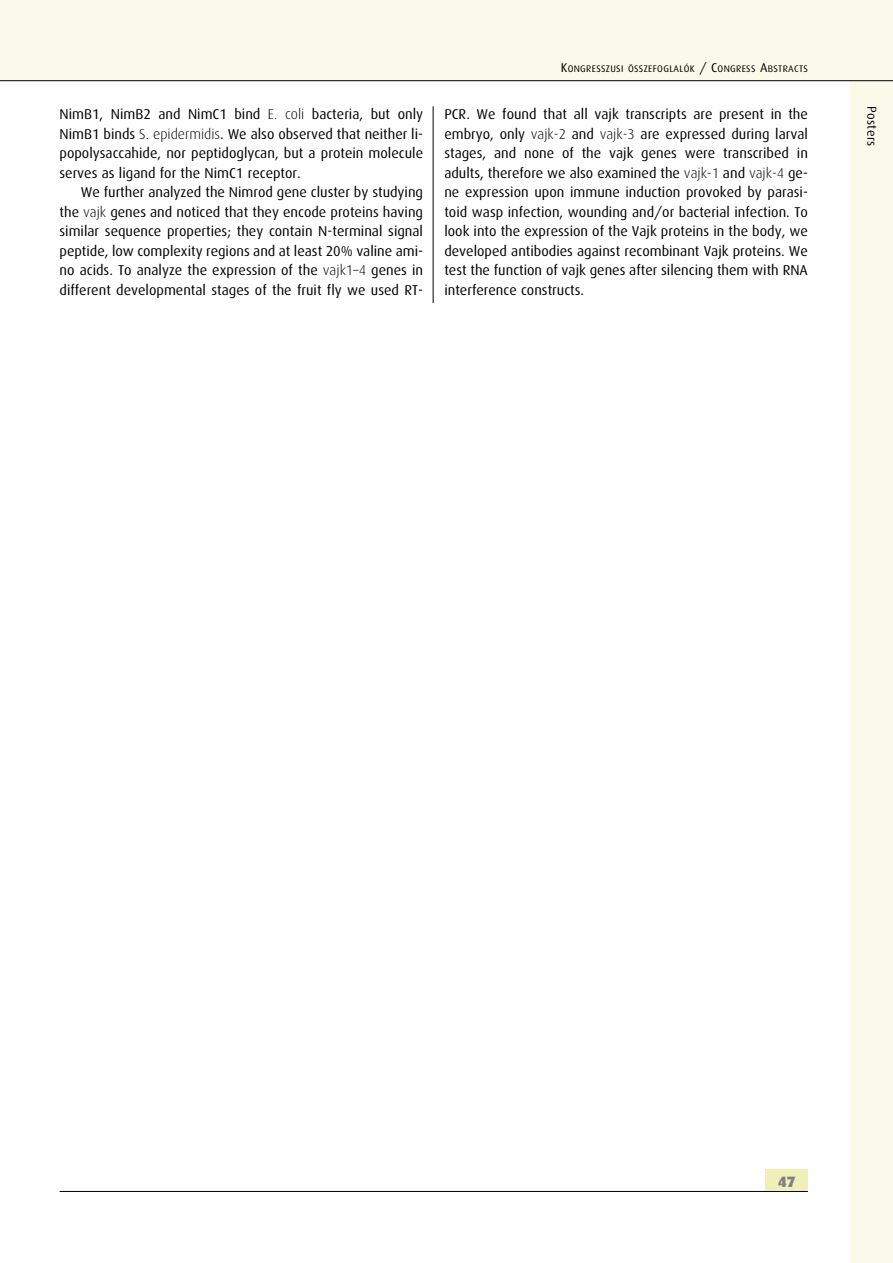
<style>
.page{position:relative;width:893px;height:1263px;background:#fff}
.page>*{position:absolute;margin:0;border:0;box-sizing:border-box;transform-origin:0 0}
.t1{font:900 15px "Dax Hu";color:#808080}
.t2{font:14.25px/19.5px "Dax Hu";color:#000;text-align:justify}
.t3{font:12.75px "Dax Hu";letter-spacing:.015em;color:#000}
.t4{font:9.6px "Dax Hu";letter-spacing:.035em;color:#000}
.s1{font-weight:300}
.s2{font-size:12.75px}
</style>
<div class="page">
<div style="left:850px;top:0;width:43px;height:1263px;background:#fafaea"></div>
<div style="left:0;top:0;width:893px;height:81px;background:#fafaea"></div>
<hr style="left:0;top:80px;width:893px;height:1px;background:#000">
<hr style="left:60px;top:1191px;width:748px;height:1px;background:#000">
<div style="left:765px;top:1169px;width:43px;height:22px;background:#f0efba"></div>
<hr style="left:433px;top:106px;width:1px;height:197px;background:#000">
<p class="t2" style="left:60px;top:105px;width:365px">NimB1, NimB2 and NimC1 bind <span class="s1">E. coli</span> bacteria, but only NimB1 binds <span class="s1">S. epidermidis</span>. We also observed that neither li&shy;popolysaccahide, nor peptidoglycan, but a protein molecule serves as ligand for the NimC1 receptor.</p>
<p class="t2" style="left:60px;top:183px;width:365px;text-indent:21px">We further analyzed the Nimrod gene cluster by studying the <span class="s1">vajk</span> genes and noticed that they encode proteins having similar sequence properties; they contain N-terminal signal peptide, low complexity regions and at least 20% valine ami&shy;no acids. To analyze the expression of the <span class="s1">vajk1–4</span> genes in different developmental stages of the fruit fly we used RT-</p>
<p class="t4" style="left:561px;top:65px;width:249px"><span class="s2">K</span>ONGRESSZUSI ÖSSZEFOGLALÓK <span class="s2">/ C</span>ONGRESS <span class="s2">A</span>BSTRACTS</p>
<p class="t2" style="left:444px;top:105px;width:365px">PCR. We found that all vajk transcripts are present in the embryo, only <span class="s1">vajk-2</span> and <span class="s1">vajk-3</span> are expressed during larval stages, and none of the vajk genes were transcribed in adults, therefore we also examined the <span class="s1">vajk-1</span> and <span class="s1">vajk-4</span> ge&shy;ne expression upon immune induction provoked by parasi&shy;toid wasp infection, wounding and/or bacterial infection. To look into the expression of the Vajk proteins in the body, we developed antibodies against recombinant Vajk proteins. We test the function of vajk genes after silencing them with RNA interference constructs.</p>
<p class="t3" style="left:878px;top:106px;width:41px;rotate:90deg">Posters</p>
<p class="t1" style="left:778px;top:1175px;width:19px">47</p>
</div>
